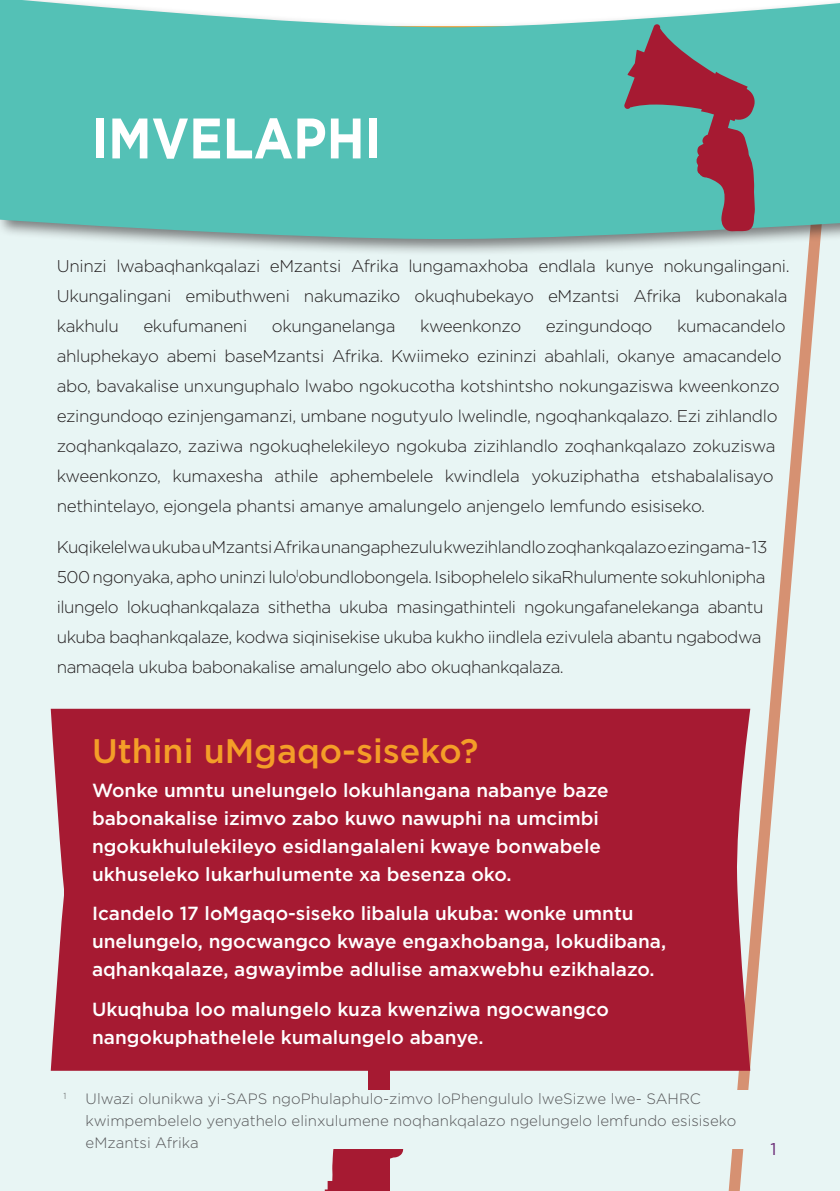
<style>
.page{position:relative;width:840px;height:1191px;background:#fff}
.page>*{position:absolute;margin:0;border:0;box-sizing:border-box;transform-origin:0 0}
.Head_2{font:700 57px "Gotham";color:#fff;scale:.88 1}
.Head_2-2{font:500 34px "Gotham";color:#f49e28}
.Text{font:500 19px/28px "Gotham";color:#fff}
.Head_2-3{font:500 19px/28px "Gotham";color:#fff}
.Text-2{font:300 17px/30px "Gotham";letter-spacing:-.025em;color:#231f20}
.Text-3{font:17px "Gotham";color:#692875}
.Footnote{font:300 15px/22px "Gotham";color:#57585a}
.Footnote-2{font:300 8.8px "Gotham";color:#57585a}
</style>
<div class="page">
<div style="left:0;top:74px;width:839px;height:1117px;background:#e8f5f4"></div>
<svg style="left:727px;top:256px;width:92px;height:935px"></svg>
<div style="left:0;top:0;width:839px;height:256px;background:#231f20;opacity:.56"></div>
<svg style="left:0;top:0;width:839px;height:240px;background:#6fc8bf"></svg>
<svg style="left:324px;top:1149px;width:80px;height:42px"></svg>
<div style="left:368px;top:975px;width:22px;height:216px;background:#a61a32"></div>
<div style="left:51px;top:709px;width:698px;height:361px;background:#a61a32"></div>
<svg style="left:356px;top:24px;width:483px;height:208px;background:#5dafa8"></svg>
<div style="left:63px;top:1090px;width:699px;height:58px;background:#e8f5f4"></div>
<p class="Head_2" style="left:91px;top:100px;width:331px">IMVELAPHI</p>
<p class="Text-2" style="left:57px;top:250px;width:734px;text-align:justify">Uninzi lwabaqhankqalazi eMzantsi Afrika lungamaxhoba endlala kunye nokungalingani.<br>Ukungalingani emibuthweni nakumaziko okuqhubekayo eMzantsi Afrika kubonakala kakhulu</p>
<p class="Text-2" style="left:143px;top:310px;width:105px">ekufumaneni</p>
<p class="Text-2" style="left:272px;top:310px;width:125px">okunganelanga</p>
<p class="Text-2" style="left:420px;top:310px;width:103px">kweenkonzo</p>
<p class="Text-2" style="left:545px;top:310px;width:108px">ezingundoqo</p>
<p class="Text-2" style="left:57px;top:310px;width:730px;text-indent:620px">kumacandelo ahluphekayo abemi baseMzantsi Afrika. Kwiimeko ezininzi abahlali, okanye amacandelo abo, bavakalise unxunguphalo lwabo ngokucotha kotshintsho nokungaziswa kweenkonzo ezingundoqo ezinjengamanzi, umbane nogutyulo lwelindle, ngoqhankqalazo. Ezi zihlandlo zoqhankqalazo, zaziwa ngokuqhelekileyo ngokuba zizihlandlo zoqhankqalazo zokuziswa kweenkonzo, kumaxesha athile aphembelele kwindlela yokuziphatha etshabalalisayo nethintelayo, ejongela phantsi amanye amalungelo anjengelo lemfundo esisiseko.</p>
<p class="Text-2" style="left:57px;top:531px;width:711px">Kuqikelelwa ukuba uMzantsi Afrika unangaphezulu kwezihlandlo zoqhankqalazo ezingama- 13<br>500 ngonyaka, apho uninzi lulo<sup>l</sup>obundlobongela. Isibophelelo sikaRhulumente sokuhlonipha ilungelo lokuqhankqalaza sithetha ukuba masingathinteli ngokungafanelekanga abantu ukuba baqhankqalaze, kodwa siqinisekise ukuba kukho iindlela ezivulela abantu ngabodwa namaqela ukuba babonakalise amalungelo abo okuqhankqalaza.</p>
<p class="Head_2-2" style="left:92px;top:729px;width:388px">Uthini uMgaqo-siseko?</p>
<p class="Head_2-3" style="left:92px;top:776px;width:517px">Wonke umntu unelungelo lokuhlangana nabanye baze babonakalise izimvo zabo kuwo nawuphi na umcimbi ngokukhululekileyo esidlangalaleni kwaye bonwabele ukhuseleko lukarhulumente xa besenza oko.</p>
<p class="Text" style="left:92px;top:899px;width:575px">Icandelo 17 loMgaqo-siseko libalula ukuba: wonke umntu unelungelo, ngocwangco kwaye engaxhobanga, lokudibana, aqhankqalaze, agwayimbe adlulise amaxwebhu ezikhalazo.</p>
<p class="Text" style="left:92px;top:994px;width:518px">Ukuqhuba loo malungelo kuza kwenziwa ngocwangco nangokuphathelele kumalungelo abanye.</p>
<p class="Footnote-2" style="left:63px;top:1089px;width:4px">1</p>
<p class="Footnote" style="left:85px;top:1086px;width:652px">Ulwazi olunikwa yi-SAPS ngoPhulaphulo-zimvo loPhengululo lweSizwe lwe- SAHRC kwimpembelelo yenyathelo elinxulumene noqhankqalazo ngelungelo lemfundo esisiseko eMzantsi Afrika</p>
<p class="Text-3" style="left:770px;top:1137px;width:8px">1</p>
</div>
